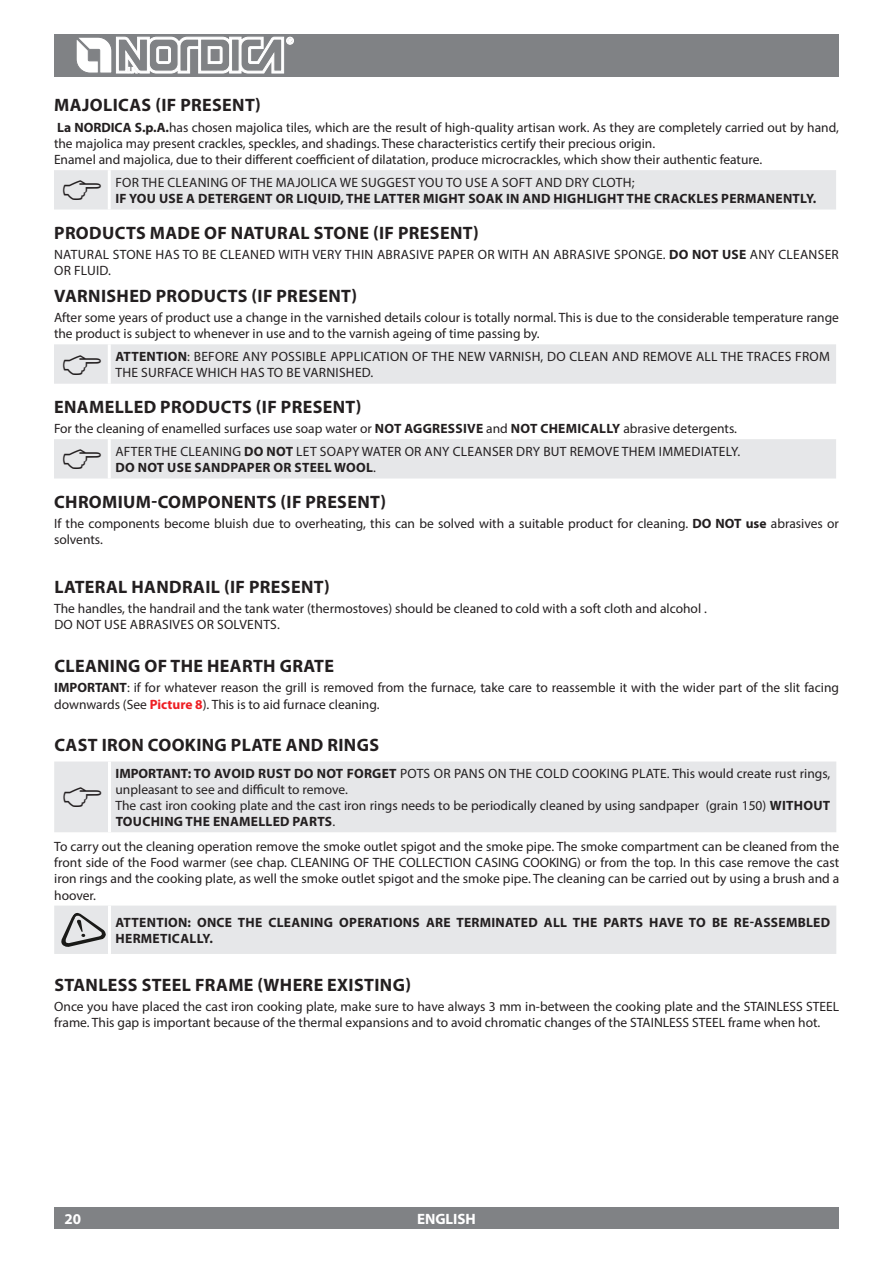
<style>
.page{position:relative;width:893px;height:1263px;background:#fff}
.page>*{position:absolute;margin:0;border:0;box-sizing:border-box;transform-origin:0 0}
.t1{font:700 18px "Myriad Pro";letter-spacing:.02em;color:#231f20}
.t2{font:700 15px "Myriad Pro";color:#fff}
.t3{font:13.5px/16.2px "Myriad Pro";color:#231f20}
.t4{font:13.5px/16.2px "Myriad Pro";letter-spacing:.02em;color:#231f20}
.t5{font:700 13.5px/16.2px "Myriad Pro";letter-spacing:.02em;color:#231f20}
.s1{font-weight:700}
.s2{font-weight:400}
.s3{font-weight:700;color:#ee1e23}
</style>
<div class="page">
<div style="left:54px;top:34px;width:785px;height:43px;background:#808285"></div>
<div style="left:54px;top:1208px;width:785px;height:21px;background:#808285"></div>
<div style="left:286px;top:37px;width:8px;height:7px;border:1px solid #fff;border-radius:50%"></div>
<svg style="left:76px;top:37px;width:217px;height:37px"></svg>
<div style="left:54px;top:761px;width:782px;height:71px;background:#e6e7e9"></div>
<hr style="left:108px;top:761px;width:3px;height:71px;background:#fff">
<div style="left:54px;top:905px;width:782px;height:49px;background:#e6e7e9"></div>
<div style="left:54px;top:170px;width:782px;height:39px;background:#e6e7e9"></div>
<div style="left:54px;top:344px;width:782px;height:40px;background:#e6e7e9"></div>
<div style="left:54px;top:439px;width:782px;height:39px;background:#e6e7e9"></div>
<svg style="left:64px;top:787px;width:38px;height:20px"></svg>
<h1 class="t1" style="left:54px;top:98px;width:208px">MAJOLICAS (IF PRESENT)</h1>
<p class="t3" style="left:54px;top:120px;width:786px"><span class="s1">LA NORDICA S.P.A.</span>has chosen majolica tiles, which are the result of high-quality artisan work. as they are completely carried out by hand, the majolica may present crackles, speckles, and shadings. these characteristics certify their precious origin.<br>enamel and majolica, due to their different coefficient of dilatation, produce microcrackles, which show their authentic feature.</p>
<p class="t4" style="left:115px;top:175px;width:521px">for the cleaning of the Majolica we suggest you to use a soft and dry cloth;</p>
<p class="t5" style="left:115px;top:191px;width:702px">IF YOU USE A DETERGENT OR LIQUID, THE LATTER MIGHT SOAK IN AND HIGHLIGHT THE CRACKLES PERMANENTLY.</p>
<h1 class="t1" style="left:54px;top:225px;width:426px">PRODUCTS MADE OF NATURAL STONE (IF PRESENT)</h1>
<p class="t4" style="left:54px;top:247px;width:786px">natural stone has to be cleaned with very thin abrasive paper or with an abrasive sponge. <span class="s1">DO NOT USE</span> any cleanser or fluid.</p>
<h1 class="t1" style="left:54px;top:289px;width:304px">VARNISHED PRODUCTS (IF PRESENT)</h1>
<p class="t3" style="left:54px;top:311px;width:786px">after some years of product use a change in the varnished details colour is totally normal. this is due to the considerable temperature range the product is subject to whenever in use and to the varnish ageing of time passing by.</p>
<p class="t4" style="left:115px;top:349px;width:716px"><span class="s1">ATTENTION</span>: before any possible application of the new varnish, do clean and reMove all the traces froM the surface which has to be varnished.</p>
<h1 class="t1" style="left:54px;top:400px;width:309px">ENAMELLED PRODUCTS (IF PRESENT)</h1>
<p class="t4" style="left:54px;top:418px;width:688px;line-height:22.6px;text-align:right">for the cleaning of enamelled surfaces use soap water or <span class="s1">NOT AGGRESSIVE</span> and <span class="s1">NOT CHEMICALLY</span> abrasive detergents. after the cleaning <span class="s1">DO NOT</span> let soapy water or any cleanser dry but reMove theM iMMediately.</p>
<p class="t5" style="left:115px;top:460px;width:262px">DO NOT USE SANDPAPER OR STEEL WOOL<span class="s2">.</span></p>
<h1 class="t1" style="left:54px;top:494px;width:333px">CHROMIUM-COMPONENTS (IF PRESENT)</h1>
<p class="t3" style="left:54px;top:516px;width:786px">if the components become bluish due to overheating, this can be solved with a suitable product for cleaning. <span class="s1">DO NOT USE</span> abrasives or solvents.</p>
<h1 class="t1" style="left:54px;top:579px;width:277px">LATERAL HANDRAIL (IF PRESENT)</h1>
<p class="t4" style="left:54px;top:601px;width:654px">the handles, the handrail and the tank water (thermostoves) should be cleaned to cold with a soft cloth and alcohol . do not use abrasives or solvents.</p>
<h1 class="t1" style="left:54px;top:659px;width:281px">CLEANING OF THE HEARTH GRATE</h1>
<p class="t3" style="left:54px;top:681px;width:786px"><span class="s1">IMPORTANT</span>: if for whatever reason the grill is removed from the furnace, take care to reassemble it with the wider part of the slit facing downwards (see <span class="s3">PICTURE 8</span>). this is to aid furnace cleaning.</p>
<h1 class="t1" style="left:54px;top:738px;width:326px">CAST IRON COOKING PLATE AND RINGS</h1>
<p class="t3" style="left:115px;top:766px;width:716px"><span class="s1">IMPORTANT: TO AVOID RUST DO NOT FORGET</span> pots or pans on the cold cooking plate. this would create rust rings, unpleasant to see and difficult to remove.<br>the cast iron cooking plate and the cast iron rings needs to be periodically cleaned by using sandpaper (grain 150) <span class="s1">WITHOUT TOUCHING THE ENAMELLED PARTS</span>.</p>
<p class="t3" style="left:54px;top:839px;width:786px;text-align:justify">to carry out the cleaning operation remove the smoke outlet spigot and the smoke pipe. the smoke compartment can be cleaned from the front side of the food warmer (see chap. cleaning of the collection casing cooking) or from the top. in this case remove the cast iron rings and the cooking plate, as well the smoke outlet spigot and the smoke pipe. the cleaning can be carried out by using a brush and a hoover.</p>
<p class="t5" style="left:116px;top:915px;width:716px">ATTENTION: ONCE THE CLEANING OPERATIONS ARE TERMINATED ALL THE PARTS HAVE TO BE RE-ASSEMBLED<br>HERMETICALLY.</p>
<h1 class="t1" style="left:54px;top:977px;width:358px">STANLESS STEEL FRAME (WHERE EXISTING)</h1>
<p class="t3" style="left:54px;top:999px;width:786px">once you have placed the cast iron cooking plate, make sure to have always 3 mm in-between the cooking plate and the stainless steel frame. this gap is important because of the thermal expansions and to avoid chromatic changes of the stainless steel frame when hot.</p>
<p class="t2" style="left:65px;top:1213px;width:18px">20</p>
<p class="t2" style="left:417px;top:1210px;width:60px">ENGLISH</p>
</div>
